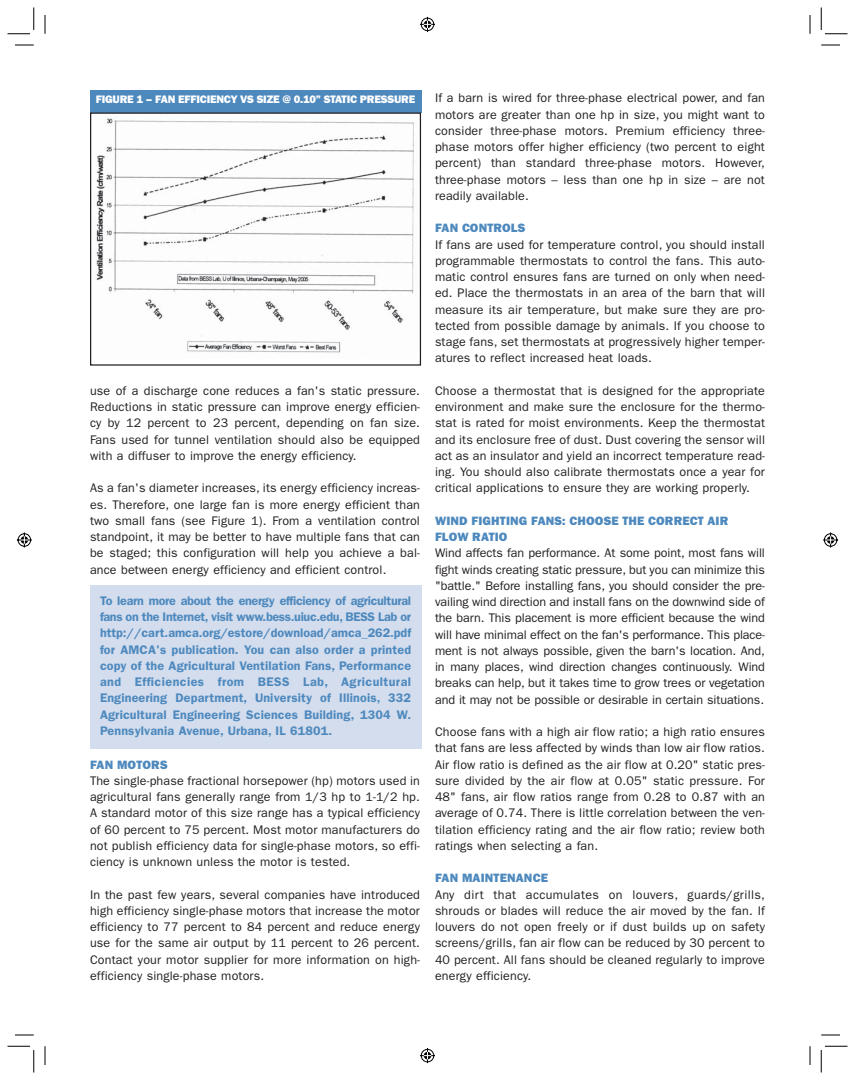
<style>
.page{position:relative;width:855px;height:1080px;background:#fff}
.page>*{position:absolute;margin:0;border:0;box-sizing:border-box;transform-origin:0 0}
.t1{font:12.5px/16.2px "Franklin Gothic";letter-spacing:.01em;color:#231f20;text-align:justify}
.t2{font:600 12.5px/16.2px "Franklin Gothic";letter-spacing:.01em;color:#4e89be;text-align:justify}
.t3{font:800 12.5px/16.2px "Franklin Gothic";letter-spacing:.01em;color:#4e89be}
.t4{font:800 11.25px "Franklin Gothic";letter-spacing:-.02em;color:#fff}
</style>
<div class="page">
<div style="left:90px;top:90px;width:331px;height:22px;background:#4e89be"></div>
<img style="left:96px;top:118px;width:318px;height:235px">
<div style="left:90px;top:112px;width:331px;height:254px;border:1px solid #231f20"></div>
<div style="left:90px;top:585px;width:331px;height:163px;background:#d3dded"></div>
<svg style="left:15px;top:44px;width:19px;height:2px"></svg>
<svg style="left:821px;top:44px;width:19px;height:2px"></svg>
<svg style="left:15px;top:1034px;width:19px;height:2px"></svg>
<svg style="left:821px;top:1034px;width:19px;height:2px"></svg>
<svg style="left:44px;top:15px;width:2px;height:19px"></svg>
<svg style="left:44px;top:1046px;width:2px;height:19px"></svg>
<svg style="left:809px;top:15px;width:2px;height:19px"></svg>
<svg style="left:809px;top:1046px;width:2px;height:19px"></svg>
<svg style="left:8px;top:8px;width:27px;height:27px"></svg>
<svg style="left:8px;top:1046px;width:27px;height:26px"></svg>
<svg style="left:821px;top:8px;width:27px;height:27px"></svg>
<svg style="left:821px;top:1046px;width:27px;height:26px"></svg>
<svg style="left:420px;top:16px;width:15px;height:16px"></svg>
<svg style="left:420px;top:1048px;width:15px;height:16px"></svg>
<svg style="left:16px;top:532px;width:16px;height:16px"></svg>
<svg style="left:823px;top:532px;width:16px;height:16px"></svg>
<p class="t4" style="left:96px;top:96px;width:321px">FIGURE 1 – FAN EFFICIENCY VS SIZE @ 0.10” STATIC PRESSURE</p>
<p class="t1" style="left:90px;top:384px;width:331px">use of a discharge cone reduces a fan's static pressure.<br>Reductions in static pressure can improve energy efficien&shy;cy by 12 percent to 23 percent, depending on fan size.<br>Fans used for tunnel ventilation should also be equipped with a diffuser to improve the energy efficiency.</p>
<p class="t1" style="left:90px;top:481px;width:331px">As a fan's diameter increases, its energy efficiency increas&shy;es. Therefore, one large fan is more energy efficient than two small fans (see Figure 1). From a ventilation control standpoint, it may be better to have multiple fans that can be staged; this configuration will help you achieve a bal&shy;ance between energy efficiency and efficient control.</p>
<p class="t2" style="left:100px;top:593px;width:313px">To learn more about the energy efficiency of agricultural fans on the Internet, visit www.bess.uiuc.edu, BESS Lab or http://cart.amca.org/estore/download/amca_262.pdf for AMCA's publication. You can also order a printed copy of the Agricultural Ventilation Fans, Performance and Efficiencies from BESS Lab, Agricultural Engineering Department, University of Illinois, 332<br>Agricultural Engineering Sciences Building, 1304 W.<br>Pennsylvania Avenue, Urbana, IL 61801.</p>
<p class="t3" style="left:90px;top:757px;width:79px">FAN MOTORS</p>
<p class="t1" style="left:90px;top:774px;width:332px">The single-phase fractional horsepower (hp) motors used in agricultural fans generally range from 1/3 hp to 1-1/2 hp.<br>A standard motor of this size range has a typical efficiency of 60 percent to 75 percent. Most motor manufacturers do not publish efficiency data for single-phase motors, so effi&shy;ciency is unknown unless the motor is tested.</p>
<p class="t1" style="left:90px;top:887px;width:332px">In the past few years, several companies have introduced high efficiency single-phase motors that increase the motor efficiency to 77 percent to 84 percent and reduce energy use for the same air output by 11 percent to 26 percent.<br>Contact your motor supplier for more information on high&shy;efficiency single-phase motors.</p>
<p class="t1" style="left:435px;top:91px;width:331px">If a barn is wired for three-phase electrical power, and fan motors are greater than one hp in size, you might want to consider three-phase motors. Premium efficiency three&shy;phase motors offer higher efficiency (two percent to eight percent) than standard three-phase motors. However, three-phase motors – less than one hp in size – are not readily available.</p>
<p class="t3" style="left:435px;top:221px;width:92px">FAN CONTROLS</p>
<p class="t1" style="left:435px;top:237px;width:332px">If fans are used for temperature control, you should install programmable thermostats to control the fans. This auto&shy;matic control ensures fans are turned on only when need&shy;ed. Place the thermostats in an area of the barn that will measure its air temperature, but make sure they are pro&shy;tected from possible damage by animals. If you choose to stage fans, set thermostats at progressively higher temper&shy;atures to reflect increased heat loads.</p>
<p class="t1" style="left:435px;top:384px;width:332px">Choose a thermostat that is designed for the appropriate environment and make sure the enclosure for the thermo&shy;stat is rated for moist environments. Keep the thermostat and its enclosure free of dust. Dust covering the sensor will act as an insulator and yield an incorrect temperature read&shy;ing. You should also calibrate thermostats once a year for critical applications to ensure they are working properly.</p>
<p class="t3" style="left:435px;top:514px;width:295px">WIND FIGHTING FANS: CHOOSE THE CORRECT AIR<br>FLOW RATIO</p>
<p class="t1" style="left:435px;top:546px;width:332px">Wind affects fan performance. At some point, most fans will fight winds creating static pressure, but you can minimize this "battle." Before installing fans, you should consider the pre&shy;vailing wind direction and install fans on the downwind side of the barn. This placement is more efficient because the wind will have minimal effect on the fan's performance. This place&shy;ment is not always possible, given the barn's location. And, in many places, wind direction changes continuously. Wind breaks can help, but it takes time to grow trees or vegetation and it may not be possible or desirable in certain situations.</p>
<p class="t1" style="left:435px;top:725px;width:332px">Choose fans with a high air flow ratio; a high ratio ensures that fans are less affected by winds than low air flow ratios.<br>Air flow ratio is defined as the air flow at 0.20" static pres&shy;sure divided by the air flow at 0.05" static pressure. For 48" fans, air flow ratios range from 0.28 to 0.87 with an average of 0.74. There is little correlation between the ven&shy;tilation efficiency rating and the air flow ratio; review both ratings when selecting a fan.</p>
<p class="t3" style="left:435px;top:871px;width:114px">FAN MAINTENANCE</p>
<p class="t1" style="left:435px;top:887px;width:331px">Any dirt that accumulates on louvers, guards/grills, shrouds or blades will reduce the air moved by the fan. If louvers do not open freely or if dust builds up on safety screens/grills, fan air flow can be reduced by 30 percent to 40 percent. All fans should be cleaned regularly to improve energy efficiency.</p>
</div>
